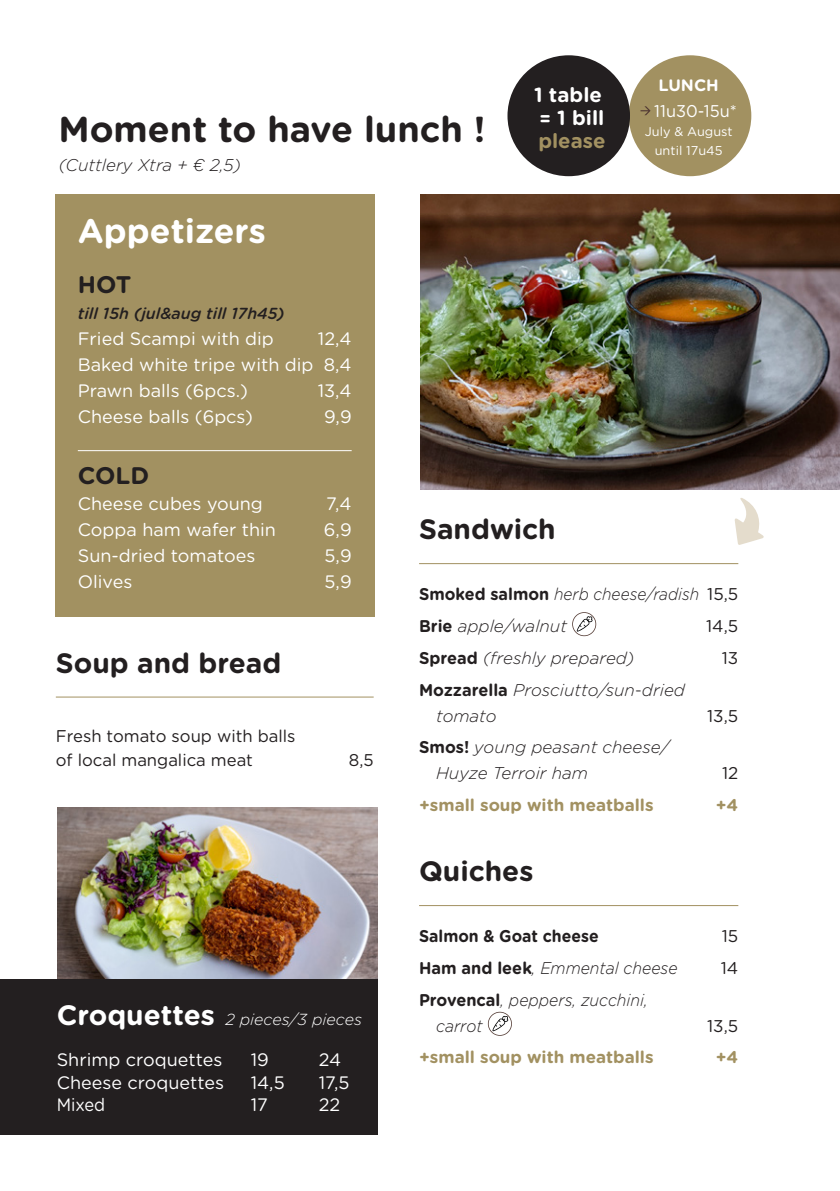
<style>
.page{position:relative;width:840px;height:1191px;background:#fff}
.page>*{position:absolute;margin:0;border:0;box-sizing:border-box;transform-origin:0 0}
.t1{font:700 36px "Gotham Rounded";color:#231f20}
.t2{font:700 34px "Gotham Rounded";color:#fff}
.t3{font:700 28px "Gotham Rounded";color:#231f20}
.t4{font:700 24px "Gotham Rounded";color:#231f20}
.t5{font:700 20.4px/23.2px "Gotham Rounded";color:#fff}
.t6{font:18px "Gotham Rounded";color:#fff}
.t7{font:18px "Gotham Rounded";color:#fff;scale:.92 1}
.t8{font:italic 300 17px/26px "Gotham Rounded";color:#231f20}
.t9{font:17px/24px "Gotham Rounded";color:#231f20}
.t10{font:italic 300 17px/26px "Gotham Rounded";color:#231f20;scale:.93 1}
.t11{font:700 17px "Gotham Rounded";color:#a29161}
.t12{font:italic 300 17px "Gotham Rounded";color:#231f20;scale:.91 1}
.t13{font:700 17px "Gotham Rounded";color:#231f20;scale:.93 1}
.t14{font:17px "Gotham Rounded";color:#fff;scale:.96 1}
.t15{font:700 16.6px "Gotham Rounded";color:#fff}
.t16{font:italic 300 16px "Gotham Rounded";color:#fff}
.t17{font:italic 500 16px "Gotham Rounded";color:#231f20}
.t18{font:12.8px/19.2px "Gotham Rounded";color:#fff;text-align:center}
.s1{font-size:18px}
.s2{color:#a29161}
.s3{font-weight:700;font-style:normal;font-size:28px}
.s4{font-weight:700;font-style:normal}
.s5{font-weight:400;font-style:normal}
</style>
<div class="page">
<hr style="left:56px;top:696px;width:317px;height:1px;background:#a29161">
<svg style="left:627px;top:57px;width:122px;height:121px"></svg>
<div style="left:631px;top:58px;width:117px;height:116px;background:#a29161;border-radius:50%"></div>
<div style="left:628px;top:55px;width:122px;height:121px;border:5px solid #a29161;border-radius:50%"></div>
<div style="left:510px;top:58px;width:117px;height:116px;background:#231f20;border-radius:50%"></div>
<div style="left:507px;top:55px;width:122px;height:121px;border:5px solid #231f20;border-radius:50%"></div>
<hr style="left:419px;top:563px;width:319px;height:1px;background:#a29161">
<hr style="left:419px;top:905px;width:319px;height:1px;background:#a29161">
<svg style="left:572px;top:612px;width:24px;height:24px"></svg>
<svg style="left:487px;top:1011px;width:24px;height:24px"></svg>
<img style="left:58px;top:807px;width:319px;height:172px">
<div style="left:0;top:979px;width:377px;height:155px;background:#231f20"></div>
<img style="left:420px;top:194px;width:419px;height:295px">
<svg style="left:734px;top:498px;width:29px;height:47px"></svg>
<div style="left:55px;top:194px;width:319px;height:423px;background:#a29161"></div>
<hr style="left:78px;top:450px;width:273px;height:1px;background:#fff">
<svg style="left:640px;top:106px;width:10px;height:9px"></svg>
<p class="t1" style="left:58px;top:103px;width:428px">Moment to have lunch !</p>
<p class="t8" style="left:58px;top:151px;width:184px">(Cuttlery Xtra + € 2,5)</p>
<p class="t2" style="left:78px;top:206px;width:189px">Appetizers</p>
<p class="t4" style="left:78px;top:267px;width:55px">HOT</p>
<p class="t17" style="left:78px;top:302px;width:208px">till 15h (jul&amp;aug till 17h45)</p>
<p class="t6" style="left:78px;top:326px;width:197px">Fried Scampi with dip</p>
<p class="t6" style="left:318px;top:326px;width:35px">12,4</p>
<p class="t6" style="left:78px;top:352px;width:275px">Baked white tripe with dip 8,4</p>
<p class="t6" style="left:78px;top:378px;width:171px">Prawn balls (6pcs.)</p>
<p class="t6" style="left:317px;top:378px;width:35px">13,4</p>
<p class="t6" style="left:78px;top:404px;width:177px">Cheese balls (6pcs)</p>
<p class="t6" style="left:324px;top:404px;width:29px">9,9</p>
<p class="t5" style="left:534px;top:82px;width:73px">1 table <span class="s1">=</span> 1 bill <span class="s2">please</span></p>
<p class="t15" style="left:658px;top:73px;width:62px">LUNCH</p>
<p class="t14" style="left:654px;top:99px;width:87px">11u30-15u*</p>
<p class="t18" style="left:644px;top:121px;width:89px">July &amp; August until 17u45</p>
<p class="t4" style="left:78px;top:458px;width:73px">COLD</p>
<p class="t6" style="left:78px;top:491px;width:186px">Cheese cubes young</p>
<p class="t6" style="left:326px;top:491px;width:27px">7,4</p>
<p class="t6" style="left:78px;top:517px;width:200px">Coppa ham wafer thin</p>
<p class="t6" style="left:324px;top:517px;width:29px">6,9</p>
<p class="t6" style="left:78px;top:543px;width:179px">Sun-dried tomatoes</p>
<p class="t6" style="left:324px;top:543px;width:29px">5,9</p>
<p class="t6" style="left:78px;top:569px;width:56px">Olives</p>
<p class="t6" style="left:324px;top:569px;width:29px">5,9</p>
<p class="t3" style="left:56px;top:642px;width:227px">Soup and bread</p>
<p class="t9" style="left:56px;top:723px;width:241px">Fresh tomato soup with balls of local mangalica meat</p>
<p class="t9" style="left:348px;top:747px;width:26px">8,5</p>
<p class="t16" style="left:57px;top:1008px;width:306px"><span class="s3">Croquettes</span> 2 pieces/3 pieces</p>
<p class="t6" style="left:57px;top:1047px;width:167px">Shrimp croquettes</p>
<p class="t6" style="left:250px;top:1047px;width:20px">19</p>
<p class="t6" style="left:318px;top:1047px;width:24px">24</p>
<p class="t6" style="left:57px;top:1070px;width:169px">Cheese croquettes</p>
<p class="t6" style="left:250px;top:1070px;width:35px">14,5</p>
<p class="t6" style="left:318px;top:1070px;width:32px">17,5</p>
<p class="t7" style="left:57px;top:1092px;width:54px">Mixed</p>
<p class="t6" style="left:250px;top:1092px;width:19px">17</p>
<p class="t6" style="left:318px;top:1092px;width:23px">22</p>
<p class="t3" style="left:419px;top:509px;width:138px">Sandwich</p>
<p class="t12" style="left:419px;top:583px;width:352px"><span class="s4">Smoked salmon</span> herb cheese/radish <span class="s5">15,5</span></p>
<p class="t8" style="left:419px;top:612px;width:149px"><span class="s4">Brie</span> apple/walnut</p>
<p class="t9" style="left:705px;top:613px;width:34px">14,5</p>
<p class="t8" style="left:419px;top:644px;width:217px"><span class="s4">Spread</span> (freshly prepared)</p>
<p class="t9" style="left:721px;top:645px;width:18px">13</p>
<p class="t8" style="left:436px;top:676px;width:250px;text-indent:-17px"><span class="s4">Mozzarella</span> Prosciutto/sun-dried tomato</p>
<p class="t9" style="left:706px;top:702px;width:33px">13,5</p>
<p class="t8" style="left:436px;top:733px;width:234px;text-indent:-17px"><span class="s4">Smos!</span> young peasant cheese/<br>Huyze Terroir ham</p>
<p class="t9" style="left:721px;top:760px;width:18px">12</p>
<p class="t11" style="left:419px;top:792px;width:236px">+small soup with meatballs</p>
<p class="t11" style="left:715px;top:792px;width:24px">+4</p>
<p class="t3" style="left:419px;top:851px;width:116px">Quiches</p>
<p class="t13" style="left:419px;top:924px;width:194px">Salmon &amp; Goat cheese</p>
<p class="t9" style="left:721px;top:923px;width:18px">15</p>
<p class="t10" style="left:419px;top:954px;width:279px"><span class="s4">Ham and leek</span>, Emmental cheese</p>
<p class="t9" style="left:720px;top:955px;width:19px">14</p>
<p class="t10" style="left:436px;top:986px;width:229px;text-indent:-17px"><span class="s4">Provencal</span>, peppers, zucchini, carrot</p>
<p class="t9" style="left:706px;top:1013px;width:33px">13,5</p>
<p class="t11" style="left:419px;top:1045px;width:236px">+small soup with meatballs</p>
<p class="t11" style="left:715px;top:1045px;width:24px">+4</p>
</div>
